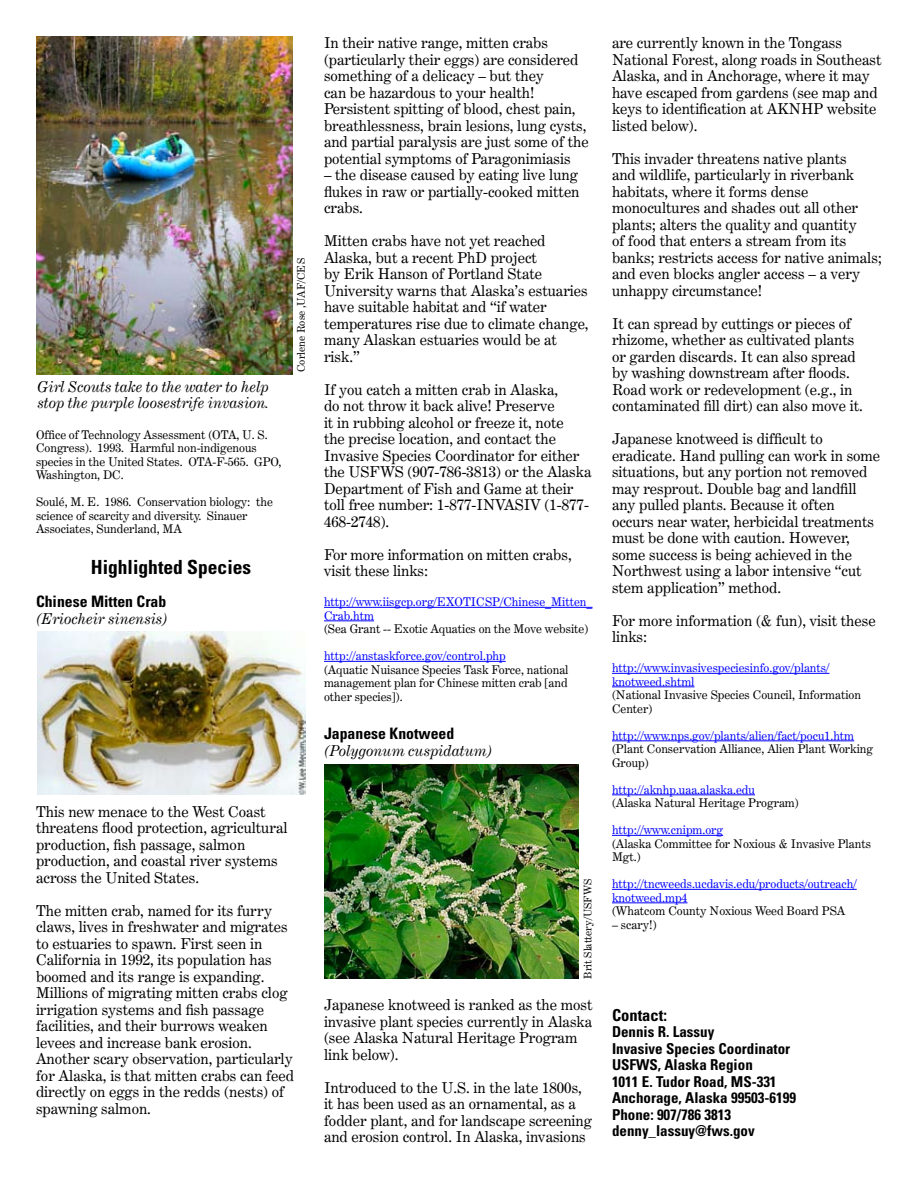
<style>
.page{position:relative;width:918px;height:1188px;background:#fff}
.page>*{position:absolute;margin:0;border:0;box-sizing:border-box;transform-origin:0 0}
.t1{font:700 condensed 19.5px "Univers";color:#000}
.t2{font:700 condensed 16.5px "Univers";color:#000}
.t3{font:700 condensed 15.75px "Univers";color:#000}
.t4{font:15px/16.5px "Century Expanded BT";color:#000}
.t5{font:700 condensed 15px/16.5px "Univers";color:#000}
.t6{font:italic 15px/16.5px "Century Expanded BT";color:#000}
.t7{font:12px/13.5px "Century Expanded BT";color:#000}
.t8{font:12px/13.5px "Century Expanded BT";color:#00f}
.t9{font:10.5px "Century Expanded BT";color:#000}
</style>
<div class="page">
<hr style="left:324px;top:607px;width:269px;height:1px;background:#00f">
<hr style="left:324px;top:620px;width:50px;height:1px;background:#00f">
<hr style="left:324px;top:661px;width:182px;height:1px;background:#00f">
<img style="left:36px;top:36px;width:256px;height:339px">
<img style="left:37px;top:632px;width:269px;height:162px">
<hr style="left:612px;top:673px;width:217px;height:1px;background:#00f">
<hr style="left:612px;top:686px;width:83px;height:1px;background:#00f">
<hr style="left:612px;top:740px;width:242px;height:1px;background:#00f">
<hr style="left:612px;top:794px;width:143px;height:1px;background:#00f">
<hr style="left:612px;top:835px;width:111px;height:1px;background:#00f">
<hr style="left:612px;top:889px;width:245px;height:1px;background:#00f">
<hr style="left:612px;top:902px;width:76px;height:1px;background:#00f">
<img style="left:324px;top:764px;width:255px;height:215px">
<p class="t6" style="left:38px;top:378px;width:233px">Girl Scouts take to the water to help stop the purple loosestrife invasion.</p>
<p class="t7" style="left:36px;top:427px;width:247px">Office of Technology Assessment (OTA, U. S.<br>Congress). 1993. Harmful non-indigenous species in the United States. OTA-F-565. GPO, Washington, DC.</p>
<p class="t7" style="left:36px;top:495px;width:238px">Soulé, M. E. 1986. Conservation biology: the science of scarcity and diversity. Sinauer<br>Associates, Sunderland, MA</p>
<h1 class="t1" style="left:91px;top:555px;width:162px">Highlighted Species</h1>
<p class="t3" style="left:36px;top:592px;width:132px">Chinese Mitten Crab</p>
<p class="t6" style="left:36px;top:610px;width:133px">(Eriocheir sinensis)</p>
<p class="t9" style="left:295px;top:372px;width:115px;rotate:-90deg">Corlene Rose ,UAF/CES</p>
<p class="t4" style="left:324px;top:34px;width:266px">In their native range, mitten crabs (particularly their eggs) are considered something of a delicacy – but they<br>can be hazardous to your health!<br>Persistent spitting of blood, chest pain, breathlessness, brain lesions, lung cysts, and partial paralysis are just some of the potential symptoms of Paragonimiasis</p>
<p class="t4" style="left:324px;top:166px;width:257px;text-align:justify">– the disease caused by eating live lung flukes in raw or partially-cooked mitten crabs.</p>
<p class="t4" style="left:324px;top:232px;width:266px">Mitten crabs have not yet reached<br>Alaska, but a recent PhD project<br>by Erik Hanson of Portland State<br>University warns that Alaska’s estuaries have suitable habitat and “if water temperatures rise due to climate change, many Alaskan estuaries would be at risk.”</p>
<p class="t4" style="left:324px;top:381px;width:269px">If you catch a mitten crab in Alaska,<br>do not throw it back alive! Preserve<br>it in rubbing alcohol or freeze it, note<br>the precise location, and contact the Invasive Species Coordinator for either the USFWS (907-786-3813) or the Alaska Department of Fish and Game at their toll free number: 1-877-INVASIV (1-877- 468-2748).</p>
<p class="t4" style="left:324px;top:546px;width:249px">For more information on mitten crabs, visit these links:</p>
<p class="t8" style="left:324px;top:595px;width:270px">http://www.iisgcp.org/EXOTICSP/Chinese_Mitten_<br>Crab.htm</p>
<p class="t7" style="left:324px;top:622px;width:266px">(Sea Grant -- Exotic Aquatics on the Move website)</p>
<p class="t8" style="left:324px;top:649px;width:183px">http://anstaskforce.gov/control.php</p>
<p class="t7" style="left:324px;top:662px;width:246px;text-align:justify">(Aquatic Nuisance Species Task Force, national management plan for Chinese mitten crab [and other species]).</p>
<p class="t3" style="left:324px;top:724px;width:132px">Japanese Knotweed</p>
<p class="t6" style="left:324px;top:742px;width:170px">(Polygonum cuspidatum)</p>
<p class="t4" style="left:36px;top:803px;width:253px">This new menace to the West Coast threatens flood protection, agricultural production, fish passage, salmon production, and coastal river systems across the United States.</p>
<p class="t4" style="left:36px;top:902px;width:259px">The mitten crab, named for its furry claws, lives in freshwater and migrates to estuaries to spawn. First seen in California in 1992, its population has boomed and its range is expanding.<br>Millions of migrating mitten crabs clog irrigation systems and fish passage facilities, and their burrows weaken levees and increase bank erosion.<br>Another scary observation, particularly for Alaska, is that mitten crabs can feed directly on eggs in the redds (nests) of spawning salmon.</p>
<p class="t9" style="left:581px;top:979px;width:101px;rotate:-90deg">Brit Slattery/USFWS</p>
<p class="t4" style="left:324px;top:996px;width:270px">Japanese knotweed is ranked as the most invasive plant species currently in Alaska (see Alaska Natural Heritage Program link below).</p>
<p class="t4" style="left:324px;top:1079px;width:270px">Introduced to the U.S. in the late 1800s, it has been used as an ornamental, as a fodder plant, and for landscape screening and erosion control. In Alaska, invasions</p>
<p class="t4" style="left:612px;top:34px;width:271px">are currently known in the Tongass National Forest, along roads in Southeast Alaska, and in Anchorage, where it may have escaped from gardens (see map and keys to identification at AKNHP website listed below).</p>
<p class="t4" style="left:612px;top:150px;width:271px">This invader threatens native plants<br>and wildlife, particularly in riverbank habitats, where it forms dense monocultures and shades out all other plants; alters the quality and quantity<br>of food that enters a stream from its banks; restricts access for native animals; and even blocks angler access – a very unhappy circumstance!</p>
<p class="t4" style="left:612px;top:315px;width:252px">It can spread by cuttings or pieces of rhizome, whether as cultivated plants or garden discards. It can also spread by washing downstream after floods.<br>Road work or redevelopment (e.g., in contaminated fill dirt) can also move it.</p>
<p class="t4" style="left:612px;top:430px;width:270px">Japanese knotweed is difficult to eradicate. Hand pulling can work in some situations, but any portion not removed may resprout. Double bag and landfill any pulled plants. Because it often<br>occurs near water, herbicidal treatments must be done with caution. However, some success is being achieved in the Northwest using a labor intensive “cut stem application” method.</p>
<p class="t4" style="left:612px;top:612px;width:265px">For more information (&amp; fun), visit these links:</p>
<p class="t8" style="left:612px;top:661px;width:219px">http://www.invasivespeciesinfo.gov/plants/ knotweed.shtml</p>
<p class="t7" style="left:612px;top:688px;width:251px">(National Invasive Species Council, Information<br>Center)</p>
<p class="t8" style="left:612px;top:728px;width:244px">http://www.nps.gov/plants/alien/fact/pocu1.htm</p>
<p class="t7" style="left:612px;top:742px;width:263px">(Plant Conservation Alliance, Alien Plant Working<br>Group)</p>
<p class="t8" style="left:612px;top:782px;width:145px">http://aknhp.uaa.alaska.edu</p>
<p class="t7" style="left:612px;top:796px;width:188px">(Alaska Natural Heritage Program)</p>
<p class="t8" style="left:612px;top:823px;width:113px">http://www.cnipm.org</p>
<p class="t7" style="left:612px;top:836px;width:261px">(Alaska Committee for Noxious &amp; Invasive Plants<br>Mgt.)</p>
<p class="t8" style="left:612px;top:877px;width:246px">http://tncweeds.ucdavis.edu/products/outreach/ knotweed.mp4</p>
<p class="t7" style="left:612px;top:904px;width:235px">(Whatcom County Noxious Weed Board PSA</p>
<p class="t7" style="left:612px;top:917px;width:46px">– scary!)</p>
<p class="t2" style="left:612px;top:1005px;width:57px">Contact:</p>
<p class="t5" style="left:612px;top:1023px;width:186px">Dennis R. Lassuy<br>Invasive Species Coordinator<br>USFWS, Alaska Region<br>1011 E. Tudor Road, MS-331<br>Anchorage, Alaska 99503-6199<br>Phone: 907/786 3813 denny_lassuy@fws.gov</p>
</div>
